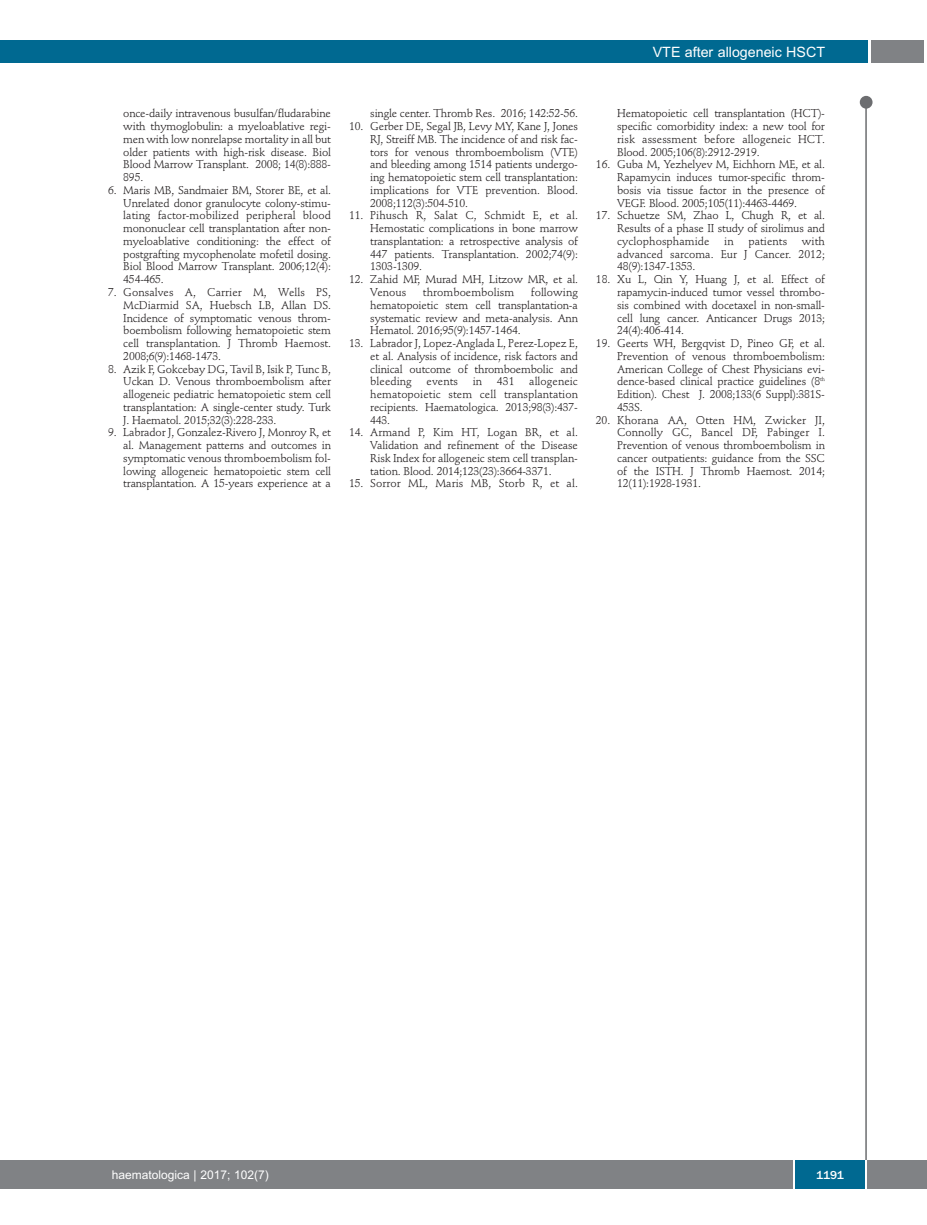
<style>
.page{position:relative;width:927px;height:1225px;background:#fff}
.page>*{position:absolute;margin:0;border:0;box-sizing:border-box;transform-origin:0 0}
.t1{font:14.25px "Arial";color:#fff}
.t2{font:12px "Arial";color:#fff}
.t3{font:500 12px "Franklin Gothic";color:#fff}
.t4{font:11.25px/12.8px "Stempel Schneidler";letter-spacing:-.015em;color:#231f20;text-align:justify}
.t5{font:11.25px "Stempel Schneidler";letter-spacing:.005em;color:#231f20}
</style>
<div class="page">
<div style="left:860px;top:96px;width:12px;height:13px;background:#6c6d70;border-radius:50%"></div>
<hr style="left:865px;top:98px;width:2px;height:1062px;background:#6c6d70">
<div style="left:871px;top:40px;width:52px;height:22px;background:#808285"></div>
<div style="left:18px;top:40px;width:849px;height:22px;background:#006991"></div>
<div style="left:17px;top:1160px;width:910px;height:28px;background:#808285"></div>
<div style="left:795px;top:1160px;width:70px;height:28px;background:#006991"></div>
<hr style="left:793px;top:1160px;width:2px;height:28px;background:#fff">
<hr style="left:865px;top:1160px;width:2px;height:28px;background:#fff">
<div style="left:0;top:40px;width:19px;height:22px;background:#006991"></div>
<div style="left:0;top:1160px;width:18px;height:28px;background:#808285"></div>
<p class="t1" style="left:653px;top:44px;width:174px">VTE after allogeneic HSCT</p>
<p class="t4" style="left:123px;top:108px;width:209px">once-daily intravenous busulfan/fludarabine with thymoglobulin: a myeloablative regi&shy;men with low nonrelapse mortality in all but older patients with high-risk disease. Biol Blood Marrow Transplant. 2008; 14(8):888- 895.</p>
<p class="t4" style="left:123px;top:185px;width:209px;text-indent:-15px">6. Maris MB, Sandmaier BM, Storer BE, et al.<br>Unrelated donor granulocyte colony-stimu&shy;lating factor-mobilized peripheral blood mononuclear cell transplantation after non&shy;myeloablative conditioning: the effect of postgrafting mycophenolate mofetil dosing.<br>Biol Blood Marrow Transplant. 2006;12(4):<br>454-465.</p>
<p class="t4" style="left:123px;top:287px;width:209px;text-indent:-15px">7. Gonsalves A, Carrier M, Wells PS, McDiarmid SA, Huebsch LB, Allan DS.<br>Incidence of symptomatic venous throm&shy;boembolism following hematopoietic stem cell transplantation. J Thromb Haemost.<br>2008;6(9):1468-1473.</p>
<p class="t4" style="left:123px;top:363px;width:209px;text-indent:-15px">8. Azik F, Gokcebay DG, Tavil B, Isik P, Tunc B, Uckan D. Venous thromboembolism after allogeneic pediatric hematopoietic stem cell transplantation: A single-center study. Turk J. Haematol. 2015;32(3):228-233.</p>
<p class="t4" style="left:123px;top:427px;width:209px;text-indent:-15px">9. Labrador J, Gonzalez-Rivero J, Monroy R, et al. Management patterns and outcomes in symptomatic venous thromboembolism fol&shy;lowing allogeneic hematopoietic stem cell transplantation. A 15-years experience at a</p>
<p class="t4" style="left:370px;top:108px;width:209px">single center. Thromb Res. 2016; 142:52-56.</p>
<p class="t4" style="left:370px;top:121px;width:209px;text-indent:-21px">10. Gerber DE, Segal JB, Levy MY, Kane J, Jones RJ, Streiff MB. The incidence of and risk fac&shy;tors for venous thromboembolism (VTE) and bleeding among 1514 patients undergo&shy;ing hematopoietic stem cell transplantation: implications for VTE prevention. Blood.<br>2008;112(3):504-510.</p>
<p class="t4" style="left:370px;top:210px;width:209px;text-indent:-21px">11. Pihusch R, Salat C, Schmidt E, et al.<br>Hemostatic complications in bone marrow transplantation: a retrospective analysis of 447 patients. Transplantation. 2002;74(9):<br>1303-1309.</p>
<p class="t4" style="left:370px;top:274px;width:209px;text-indent:-21px">12. Zahid MF, Murad MH, Litzow MR, et al.<br>Venous</p>
<p class="t4" style="left:370px;top:287px;width:209px;text-indent:161px">following hematopoietic stem cell transplantation-a systematic review and meta-analysis. Ann Hematol. 2016;95(9):1457-1464.</p>
<p class="t4" style="left:370px;top:338px;width:209px;text-indent:-21px">13. Labrador J, Lopez-Anglada L, Perez-Lopez E, et al. Analysis of incidence, risk factors and clinical outcome of thromboembolic and bleeding</p>
<p class="t5" style="left:423px;top:287px;width:93px">thromboembolism</p>
<p class="t4" style="left:370px;top:376px;width:209px;text-indent:159px">allogeneic hematopoietic stem cell transplantation recipients. Haematologica. 2013;98(3):437- 443.</p>
<p class="t4" style="left:370px;top:427px;width:209px;text-indent:-21px">14. Armand P, Kim HT, Logan BR, et al.<br>Validation and refinement of the Disease Risk Index for allogeneic stem cell transplan&shy;tation. Blood. 2014;123(23):3664-3371.</p>
<p class="t5" style="left:349px;top:479px;width:230px">15. Sorror ML, Maris MB, Storb R, et al.</p>
<p class="t4" style="left:427px;top:376px;width:33px">events</p>
<p class="t4" style="left:473px;top:376px;width:11px">in</p>
<p class="t4" style="left:497px;top:376px;width:19px">431</p>
<p class="t4" style="left:617px;top:108px;width:209px">Hematopoietic cell transplantation (HCT)- specific comorbidity index: a new tool for risk assessment before allogeneic HCT.<br>Blood. 2005;106(8):2912-2919.</p>
<p class="t4" style="left:617px;top:159px;width:209px;text-indent:-21px">16. Guba M, Yezhelyev M, Eichhorn ME, et al.<br>Rapamycin induces tumor-specific throm&shy;bosis via tissue factor in the presence of VEGF. Blood. 2005;105(11):4463-4469.</p>
<p class="t4" style="left:617px;top:210px;width:209px;text-indent:-21px">17. Schuetze SM, Zhao L, Chugh R, et al.<br>Results of a phase II study of sirolimus and cyclophosphamide</p>
<p class="t4" style="left:617px;top:236px;width:209px;text-indent:185px">with advanced sarcoma. Eur J Cancer. 2012; 48(9):1347-1353.</p>
<p class="t4" style="left:617px;top:274px;width:209px;text-indent:-21px">18. Xu L, Qin Y, Huang J, et al. Effect of rapamycin-induced tumor vessel thrombo&shy;sis combined with docetaxel in non-small&shy;cell lung cancer. Anticancer Drugs 2013; 24(4):406-414.</p>
<p class="t4" style="left:617px;top:338px;width:209px;text-indent:-21px">19. Geerts WH, Bergqvist D, Pineo GF, et al.<br>Prevention of venous thromboembolism:<br>American College of Chest Physicians evi&shy;dence-based clinical practice guidelines (8<sup>th </sup>Edition). Chest J. 2008;133(6 Suppl):381S-453S.</p>
<p class="t4" style="left:617px;top:414px;width:209px;text-indent:-21px">20. Khorana AA, Otten HM, Zwicker JI, Connolly GC, Bancel DF, Pabinger I.<br>Prevention of venous thromboembolism in cancer outpatients: guidance from the SSC of the ISTH. J Thromb Haemost. 2014; 12(11):1928-1931.</p>
<p class="t4" style="left:724px;top:236px;width:11px">in</p>
<p class="t5" style="left:748px;top:236px;width:40px">patients</p>
<p class="t2" style="left:112px;top:1167px;width:158px">haematologica | 2017; 102(7)</p>
<p class="t3" style="left:816px;top:1167px;width:29px">1191</p>
</div>
